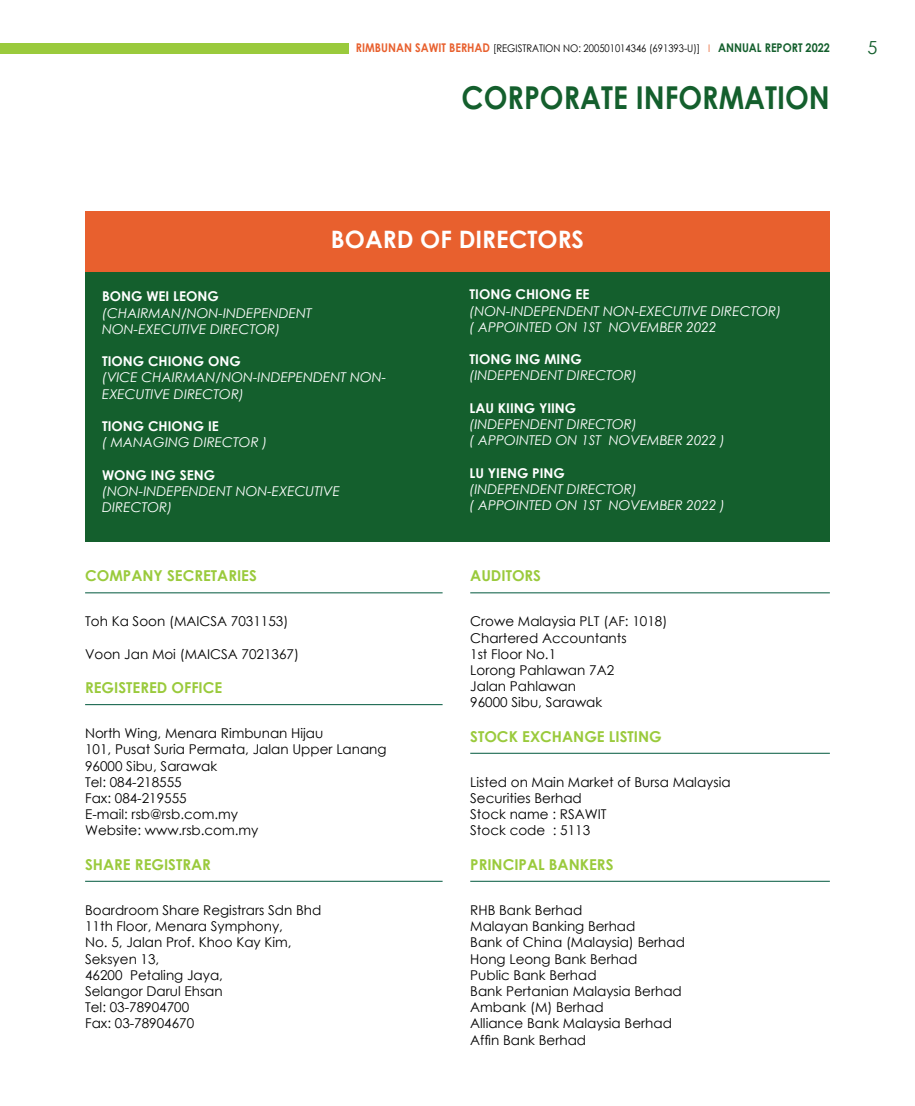
<style>
.page{position:relative;width:915px;height:1106px;background:#fff}
.page>*{position:absolute;margin:0;border:0;box-sizing:border-box;transform-origin:0 0}
.t1{font:700 31.5px "Century Gothic";color:#145f2d;scale:.9 1}
.t2{font:700 24px "Century Gothic";color:#fff}
.t3{font:18px "Century Gothic";color:#145f2d}
.t4{font:700 15px "Century Gothic";color:#9aca3c}
.t5{font:13.5px/16.2px "Century Gothic";color:#000}
.t6{font:italic 13.5px/16.2px "Century Gothic";color:#fff}
.t7{font:700 13.5px "Century Gothic";color:#fff}
.t8{font:10.5px "Century Gothic";color:#000;scale:.9 1}
.s1{font-weight:700;font-size:12px;color:#e8602e}
.s2{color:#e8602e}
.s3{font-weight:700;font-size:12px;color:#145f2d}
</style>
<div class="page">
<div style="left:0;top:43px;width:349px;height:10px;background:#9aca3c"></div>
<div style="left:85px;top:211px;width:744px;height:330px;background:#145f2d"></div>
<div style="left:85px;top:211px;width:744px;height:61px;background:#e8602e"></div>
<hr style="left:85px;top:592px;width:357px;height:1px;background:#00583d">
<hr style="left:85px;top:704px;width:357px;height:1px;background:#00583d">
<hr style="left:85px;top:881px;width:357px;height:1px;background:#00583d">
<hr style="left:470px;top:592px;width:359px;height:1px;background:#00583d">
<hr style="left:470px;top:753px;width:359px;height:1px;background:#00583d">
<hr style="left:470px;top:881px;width:359px;height:1px;background:#00583d">
<p class="t8" style="left:356px;top:41px;width:528px"><span class="s1">RIMBUNAN SAWIT BERHAD</span> [REGISTRATION NO: 200501014346 (691393-U)] <span class="s2">I</span> <span class="s3">ANNUAL REPORT 2022</span></p>
<h3 class="t3" style="left:867px;top:35px;width:11px">5</h3>
<h1 class="t1" style="left:461px;top:73px;width:410px">CORPORATE INFORMATION</h1>
<h2 class="t2" style="left:331px;top:221px;width:254px">BOARD OF DIRECTORS</h2>
<p class="t7" style="left:102px;top:286px;width:118px">BONG WEI LEONG</p>
<p class="t6" style="left:102px;top:304px;width:211px">(CHAIRMAN/NON-INDEPENDENT<br>NON-EXECUTIVE DIRECTOR)</p>
<p class="t7" style="left:102px;top:351px;width:140px">TIONG CHIONG ONG</p>
<p class="t6" style="left:102px;top:369px;width:285px">(VICE CHAIRMAN/NON-INDEPENDENT NON-<br>EXECUTIVE DIRECTOR)</p>
<p class="t7" style="left:102px;top:416px;width:118px">TIONG CHIONG IE</p>
<p class="t6" style="left:102px;top:434px;width:167px">( MANAGING DIRECTOR )</p>
<p class="t7" style="left:102px;top:464px;width:114px">WONG ING SENG</p>
<p class="t6" style="left:102px;top:482px;width:239px">(NON-INDEPENDENT NON-EXECUTIVE<br>DIRECTOR)</p>
<p class="t4" style="left:85px;top:564px;width:173px">COMPANY SECRETARIES</p>
<p class="t5" style="left:85px;top:613px;width:205px">Toh Ka Soon (MAICSA 7031153)</p>
<p class="t5" style="left:85px;top:645px;width:215px">Voon Jan Moi (MAICSA 7021367)</p>
<p class="t4" style="left:85px;top:676px;width:139px">REGISTERED OFFICE</p>
<p class="t5" style="left:85px;top:725px;width:303px">North Wing, Menara Rimbunan Hijau<br>101, Pusat Suria Permata, Jalan Upper Lanang<br>96000 Sibu, Sarawak<br>Tel: 084-218555<br>Fax: 084-219555<br>E-mail: rsb@rsb.com.my<br>Website: www.rsb.com.my</p>
<p class="t4" style="left:85px;top:852px;width:127px">SHARE REGISTRAR</p>
<p class="t5" style="left:85px;top:901px;width:238px">Boardroom Share Registrars Sdn Bhd<br>11th Floor, Menara Symphony,<br>No. 5, Jalan Prof. Khoo Kay Kim,<br>Seksyen 13,<br>46200 Petaling Jaya,<br>Selangor Darul Ehsan<br>Tel: 03-78904700<br>Fax: 03-78904670</p>
<p class="t7" style="left:469px;top:284px;width:121px">TIONG CHIONG EE</p>
<p class="t6" style="left:469px;top:302px;width:313px">(NON-INDEPENDENT NON-EXECUTIVE DIRECTOR) ( APPOINTED ON 1ST NOVEMBER 2022</p>
<p class="t7" style="left:469px;top:349px;width:114px">TIONG ING MING</p>
<p class="t6" style="left:469px;top:367px;width:169px">(INDEPENDENT DIRECTOR)</p>
<p class="t7" style="left:469px;top:398px;width:108px">LAU KIING YIING</p>
<p class="t6" style="left:469px;top:416px;width:257px">(INDEPENDENT DIRECTOR)<br>( APPOINTED ON 1ST NOVEMBER 2022 )</p>
<p class="t7" style="left:469px;top:462px;width:97px">LU YIENG PING</p>
<p class="t6" style="left:469px;top:480px;width:257px">(INDEPENDENT DIRECTOR)<br>( APPOINTED ON 1ST NOVEMBER 2022 )</p>
<p class="t4" style="left:470px;top:564px;width:72px">AUDITORS</p>
<p class="t5" style="left:470px;top:613px;width:198px">Crowe Malaysia PLT (AF: 1018)<br>Chartered Accountants<br>1st Floor No.1<br>Lorong Pahlawan 7A2<br>Jalan Pahlawan<br>96000 Sibu, Sarawak</p>
<p class="t4" style="left:470px;top:725px;width:193px">STOCK EXCHANGE LISTING</p>
<p class="t5" style="left:470px;top:773px;width:262px">Listed on Main Market of Bursa Malaysia<br>Securities Berhad<br>Stock name : RSAWIT<br>Stock code : 5113</p>
<p class="t4" style="left:470px;top:852px;width:145px">PRINCIPAL BANKERS</p>
<p class="t5" style="left:470px;top:901px;width:216px">RHB Bank Berhad<br>Malayan Banking Berhad<br>Bank of China (Malaysia) Berhad<br>Hong Leong Bank Berhad<br>Public Bank Berhad<br>Bank Pertanian Malaysia Berhad<br>Ambank (M) Berhad<br>Alliance Bank Malaysia Berhad<br>Affin Bank Berhad</p>
</div>
